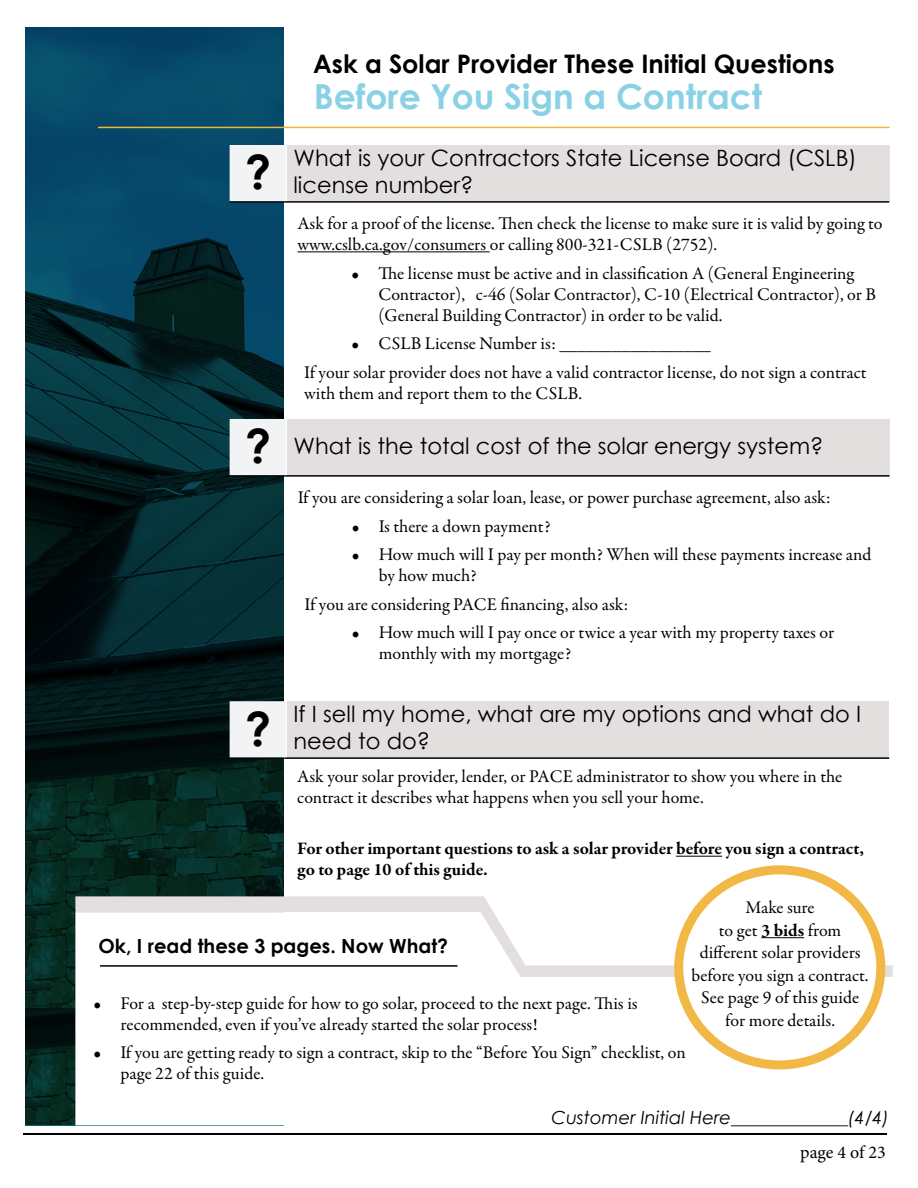
<style>
.page{position:relative;width:918px;height:1188px;background:#fff}
.page>*{position:absolute;margin:0;border:0;box-sizing:border-box;transform-origin:0 0}
.t1{font:700 46.5px "Century Gothic";color:#000}
.t2{font:700 34.5px "Century Gothic";color:#8ad1e6}
.t3{font:700 25.5px "Century Gothic";color:#000}
.t4{font:22.5px/27px "Century Gothic";color:#000}
.t5{font:700 19.5px "Century Gothic";color:#000}
.t6{font:18px/21px "Garamond Premr Pro";color:#000}
.t7{font:700 18px/21px "Garamond Premr Pro";letter-spacing:-.005em;color:#000}
.t8{font:italic 18px "Century Gothic";color:#000}
.t9{font:18px "Minion Pro";letter-spacing:-.005em;color:#000}
.s1{font-weight:700}
</style>
<div class="page">
<hr style="left:676px;top:856px;width:46px;height:1px;background:#000">
<div style="left:286px;top:419px;width:604px;height:56px;background:#e2dfde"></div>
<div style="left:286px;top:145px;width:604px;height:56px;background:#e2dfde"></div>
<div style="left:286px;top:701px;width:603px;height:56px;background:#e2dfde"></div>
<hr style="left:284px;top:19px;width:3px;height:1106px;background:#fff">
<svg style="left:26px;top:27px;width:258px;height:1098px"></svg>
<hr style="left:98px;top:127px;width:792px;height:1px;background:#f2b439">
<svg style="left:75px;top:896px;width:794px;height:16px;fill:#e2dfde"></svg>
<svg style="left:75px;top:912px;width:818px;height:213px"></svg>
<div style="left:679px;top:870px;width:202px;height:195px;background:#fff;border-radius:50%"></div>
<div style="left:674px;top:865px;width:211px;height:204px;border:9px solid #f2b845;border-radius:50%"></div>
<hr style="left:229px;top:757px;width:660px;height:2px;background:#000101">
<hr style="left:230px;top:475px;width:660px;height:2px;background:#000101">
<hr style="left:230px;top:201px;width:659px;height:2px;background:#000101">
<hr style="left:100px;top:965px;width:357px;height:2px;background:#000101">
<hr style="left:23px;top:1134px;width:864px;height:1px;background:#000">
<hr style="left:297px;top:251px;width:193px;height:1px;background:#000">
<hr style="left:761px;top:937px;width:43px;height:1px;background:#000">
<div style="left:230px;top:145px;width:56px;height:56px;background:#f1f3f4"></div>
<div style="left:230px;top:419px;width:56px;height:56px;background:#f1f3f4"></div>
<div style="left:230px;top:701px;width:56px;height:56px;background:#f1f3f4"></div>
<h3 class="t3" style="left:313px;top:48px;width:523px">Ask a Solar Provider These Initial Questions</h3>
<h1 class="t1" style="left:245px;top:143px;width:28px">?</h1>
<h1 class="t1" style="left:245px;top:417px;width:28px">?</h1>
<h1 class="t1" style="left:245px;top:699px;width:28px">?</h1>
<h2 class="t2" style="left:314px;top:75px;width:450px">Before You Sign a Contract</h2>
<p class="t4" style="left:293px;top:144px;width:565px">What is your Contractors State License Board (CSLB) license number?</p>
<p class="t6" style="left:297px;top:213px;width:587px">Ask for a proof of the license. Then check the license to make sure it is valid by going to www.cslb.ca.gov/consumers or calling 800-321-CSLB (2752).</p>
<p class="t6" style="left:378px;top:263px;width:499px;text-indent:-27px">• The license must be active and in classification A (General Engineering<br>Contractor), c-46 (Solar Contractor), C-10 (Electrical Contractor), or B (General Building Contractor) in order to be valid.</p>
<p class="t6" style="left:304px;top:330px;width:564px;line-height:28.5px;text-indent:47px">• CSLB License Number is: _________________<br>If your solar provider does not have a valid contractor license, do not sign a contract</p>
<p class="t6" style="left:304px;top:383px;width:279px">with them and report them to the CSLB.</p>
<p class="t4" style="left:293px;top:432px;width:532px">What is the total cost of the solar energy system?</p>
<p class="t6" style="left:298px;top:487px;width:535px">If you are considering a solar loan, lease, or power purchase agreement, also ask:</p>
<p class="t6" style="left:352px;top:516px;width:201px">• Is there a down payment?</p>
<p class="t6" style="left:379px;top:544px;width:494px;text-indent:-27px">• How much will I pay per month? When will these payments increase and by how much?</p>
<p class="t6" style="left:304px;top:594px;width:325px">If you are considering PACE financing, also ask:</p>
<p class="t6" style="left:379px;top:622px;width:457px;text-indent:-27px">• How much will I pay once or twice a year with my property taxes or monthly with my mortgage?</p>
<p class="t4" style="left:293px;top:700px;width:569px">If I sell my home, what are my options and what do I need to do?</p>
<p class="t6" style="left:297px;top:767px;width:547px">Ask your solar provider, lender, or PACE administrator to show you where in the contract it describes what happens when you sell your home.</p>
<p class="t7" style="left:297px;top:839px;width:568px">For other important questions to ask a solar provider before you sign a contract, go to page 10 of this guide.</p>
<p class="t6" style="left:692px;top:897px;width:179px;line-height:22.5px;text-align:center">Make sure<br>to get <span class="s1">3 bids</span> from different solar providers before you sign a contract.<br>See page 9 of this guide for more details.</p>
<p class="t5" style="left:98px;top:934px;width:351px">Ok, I read these 3 pages. Now What?</p>
<p class="t6" style="left:120px;top:993px;width:519px;text-indent:-27px">• For a step-by-step guide for how to go solar, proceed to the next page. This is recommended, even if you’ve already started the solar process!</p>
<p class="t6" style="left:120px;top:1042px;width:567px;text-indent:-27px">• If you are getting ready to sign a contract, skip to the “Before You Sign” checklist, on page 22 of this guide.</p>
<p class="t8" style="left:551px;top:1107px;width:339px">Customer Initial Here_____________(4/4)</p>
<p class="t9" style="left:800px;top:1140px;width:87px">page 4 of 23</p>
</div>
